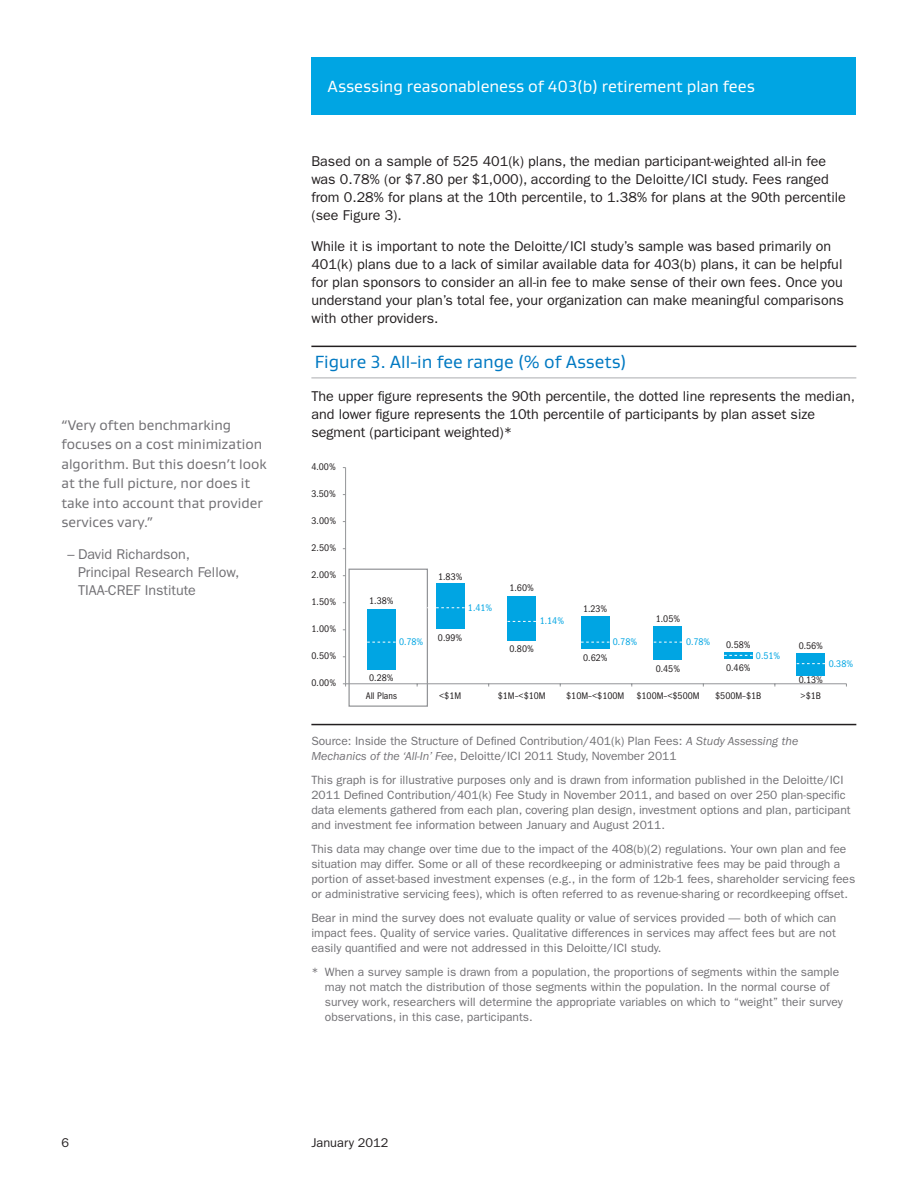
<style>
.page{position:relative;width:918px;height:1188px;background:#fff}
.page>*{position:absolute;margin:0;border:0;box-sizing:border-box;transform-origin:0 0}
.t1{font:18px "Gustan";color:#0079c2}
.t2{font:16.5px "Gustan";color:#fff}
.t3{font:14.25px/18px "ITC Franklin Gothic Std";color:#231f20}
.t4{font:14.25px/19.5px "Gustan";color:#717074}
.t5{font:14.25px/18px "ITC Franklin Gothic Std";color:#717074}
.t6{font:12.75px "ITC Franklin Gothic Std";color:#231f20}
.t7{font:12px/15px "ITC Franklin Gothic Std";color:#717074}
.t8{font:condensed 9.9px "ITC Franklin Gothic Std";color:#231f20}
.t9{font:condensed 9.9px "ITC Franklin Gothic Std";color:#00a5e3}
.s1{font-style:italic}
</style>
<div class="page">
<div style="left:311px;top:57px;width:545px;height:58px;background:#00a5e3"></div>
<hr style="left:311px;top:346px;width:545px;height:1px;background:#231f20">
<hr style="left:311px;top:377px;width:545px;height:2px;background:#c7c8ca">
<hr style="left:311px;top:724px;width:545px;height:1px;background:#231f20">
<div style="left:367px;top:609px;width:29px;height:60px;background:#00a5e3"></div>
<div style="left:436px;top:584px;width:29px;height:45px;background:#00a5e3"></div>
<div style="left:507px;top:596px;width:29px;height:45px;background:#00a5e3"></div>
<div style="left:581px;top:616px;width:29px;height:33px;background:#00a5e3"></div>
<div style="left:654px;top:626px;width:28px;height:34px;background:#00a5e3"></div>
<svg style="left:724px;top:653px;width:29px;height:6px"></svg>
<div style="left:797px;top:653px;width:28px;height:22px;background:#00a5e3"></div>
<hr style="left:345px;top:468px;width:1px;height:216px;background:#939598">
<hr style="left:346px;top:683px;width:500px;height:1px;background:#939598">
<div style="left:348px;top:569px;width:80px;height:138px;border:1px solid #939598"></div>
<svg style="left:367px;top:642px;width:29px;height:1px"></svg>
<svg style="left:427px;top:607px;width:38px;height:1px"></svg>
<svg style="left:507px;top:621px;width:29px;height:1px"></svg>
<svg style="left:581px;top:642px;width:29px;height:1px"></svg>
<svg style="left:653px;top:642px;width:29px;height:1px"></svg>
<svg style="left:796px;top:663px;width:29px;height:1px"></svg>
<svg style="left:724px;top:655px;width:29px;height:1px"></svg>
<p class="t4" style="left:62px;top:415px;width:207px">“Very often benchmarking focuses on a cost minimization algorithm. But this doesn’t look at the full picture, nor does it take into account that provider services vary.”</p>
<p class="t5" style="left:78px;top:545px;width:163px;text-indent:-11px">– David Richardson,<br>Principal Research Fellow,<br>TIAA-CREF Institute</p>
<h2 class="t2" style="left:328px;top:75px;width:429px">Assessing reasonableness of 403(b) retirement plan fees</h2>
<p class="t3" style="left:311px;top:152px;width:536px">Based on a sample of 525 401(k) plans, the median participant-weighted all-in fee was 0.78% (or $7.80 per $1,000), according to the Deloitte/ICI study. Fees ranged from 0.28% for plans at the 10th percentile, to 1.38% for plans at the 90th percentile (see Figure 3).</p>
<p class="t3" style="left:311px;top:237px;width:534px">While it is important to note the Deloitte/ICI study’s sample was based primarily on 401(k) plans due to a lack of similar available data for 403(b) plans, it can be helpful for plan sponsors to consider an all-in fee to make sense of their own fees. Once you understand your plan’s total fee, your organization can make meaningful comparisons with other providers.</p>
<h1 class="t1" style="left:315px;top:350px;width:313px">Figure 3. All-in fee range (% of Assets)</h1>
<p class="t3" style="left:311px;top:387px;width:545px">The upper figure represents the 90th percentile, the dotted line represents the median, and lower figure represents the 10th percentile of participants by plan asset size segment (participant weighted)*</p>
<p class="t8" style="left:311px;top:461px;width:26px">4.00%</p>
<p class="t8" style="left:311px;top:488px;width:26px">3.50%</p>
<p class="t8" style="left:311px;top:515px;width:26px">3.00%</p>
<p class="t8" style="left:311px;top:542px;width:26px">2.50%</p>
<p class="t8" style="left:311px;top:569px;width:26px">2.00%</p>
<p class="t8" style="left:311px;top:596px;width:26px">1.50%</p>
<p class="t8" style="left:311px;top:623px;width:26px">1.00%</p>
<p class="t8" style="left:311px;top:650px;width:26px">0.50%</p>
<p class="t8" style="left:311px;top:677px;width:26px">0.00%</p>
<p class="t8" style="left:369px;top:596px;width:26px">1.38%</p>
<p class="t9" style="left:399px;top:636px;width:26px">0.78%</p>
<p class="t8" style="left:369px;top:672px;width:26px">0.28%</p>
<p class="t8" style="left:438px;top:571px;width:26px">1.83%</p>
<p class="t9" style="left:468px;top:602px;width:26px">1.41%</p>
<p class="t8" style="left:438px;top:632px;width:26px">0.99%</p>
<p class="t8" style="left:510px;top:582px;width:26px">1.60%</p>
<p class="t9" style="left:540px;top:616px;width:26px">1.14%</p>
<p class="t8" style="left:510px;top:644px;width:26px">0.80%</p>
<p class="t8" style="left:583px;top:603px;width:26px">1.23%</p>
<p class="t9" style="left:613px;top:636px;width:26px">0.78%</p>
<p class="t8" style="left:583px;top:652px;width:26px">0.62%</p>
<p class="t8" style="left:656px;top:613px;width:26px">1.05%</p>
<p class="t9" style="left:686px;top:636px;width:26px">0.78%</p>
<p class="t8" style="left:726px;top:639px;width:26px">0.58%</p>
<p class="t8" style="left:799px;top:640px;width:26px">0.56%</p>
<p class="t9" style="left:756px;top:650px;width:26px">0.51%</p>
<p class="t8" style="left:656px;top:663px;width:26px">0.45%</p>
<p class="t8" style="left:726px;top:662px;width:26px">0.46%</p>
<p class="t9" style="left:829px;top:658px;width:26px">0.38%</p>
<p class="t8" style="left:799px;top:674px;width:26px">0.13%</p>
<p class="t8" style="left:366px;top:690px;width:33px">All Plans</p>
<p class="t8" style="left:498px;top:690px;width:49px">$1M–&lt;$10M</p>
<p class="t8" style="left:439px;top:690px;width:24px">&lt;$1M</p>
<p class="t8" style="left:566px;top:690px;width:135px">$10M–&lt;$100M $100M–&lt;$500M</p>
<p class="t8" style="left:715px;top:690px;width:48px">$500M–$1B</p>
<p class="t8" style="left:801px;top:690px;width:22px">&gt;$1B</p>
<p class="t7" style="left:311px;top:733px;width:488px">Source: Inside the Structure of Defined Contribution/401(k) Plan Fees: <span class="s1">A Study Assessing the<br>Mechanics of the ‘All-In’ Fee</span>, Deloitte/ICI 2011 Study, November 2011</p>
<p class="t7" style="left:311px;top:772px;width:541px">This graph is for illustrative purposes only and is drawn from information published in the Deloitte/ICI 2011 Defined Contribution/401(k) Fee Study in November 2011, and based on over 250 plan-specific data elements gathered from each plan, covering plan design, investment options and plan, participant and investment fee information between January and August 2011.</p>
<p class="t7" style="left:311px;top:841px;width:545px">This data may change over time due to the impact of the 408(b)(2) regulations. Your own plan and fee situation may differ. Some or all of these recordkeeping or administrative fees may be paid through a portion of asset-based investment expenses (e.g., in the form of 12b-1 fees, shareholder servicing fees or administrative servicing fees), which is often referred to as revenue-sharing or recordkeeping offset.</p>
<p class="t7" style="left:311px;top:910px;width:527px;text-align:justify">Bear in mind the survey does not evaluate quality or value of services provided — both of which can impact fees. Quality of service varies. Qualitative differences in services may affect fees but are not easily quantified and were not addressed in this Deloitte/ICI study.</p>
<p class="t7" style="left:325px;top:964px;width:519px;text-indent:-14px">* When a survey sample is drawn from a population, the proportions of segments within the sample may not match the distribution of those segments within the population. In the normal course of survey work, researchers will determine the appropriate variables on which to “weight” their survey observations, in this case, participants.</p>
<p class="t6" style="left:62px;top:1135px;width:9px">6</p>
<p class="t6" style="left:311px;top:1135px;width:79px">January 2012</p>
</div>
